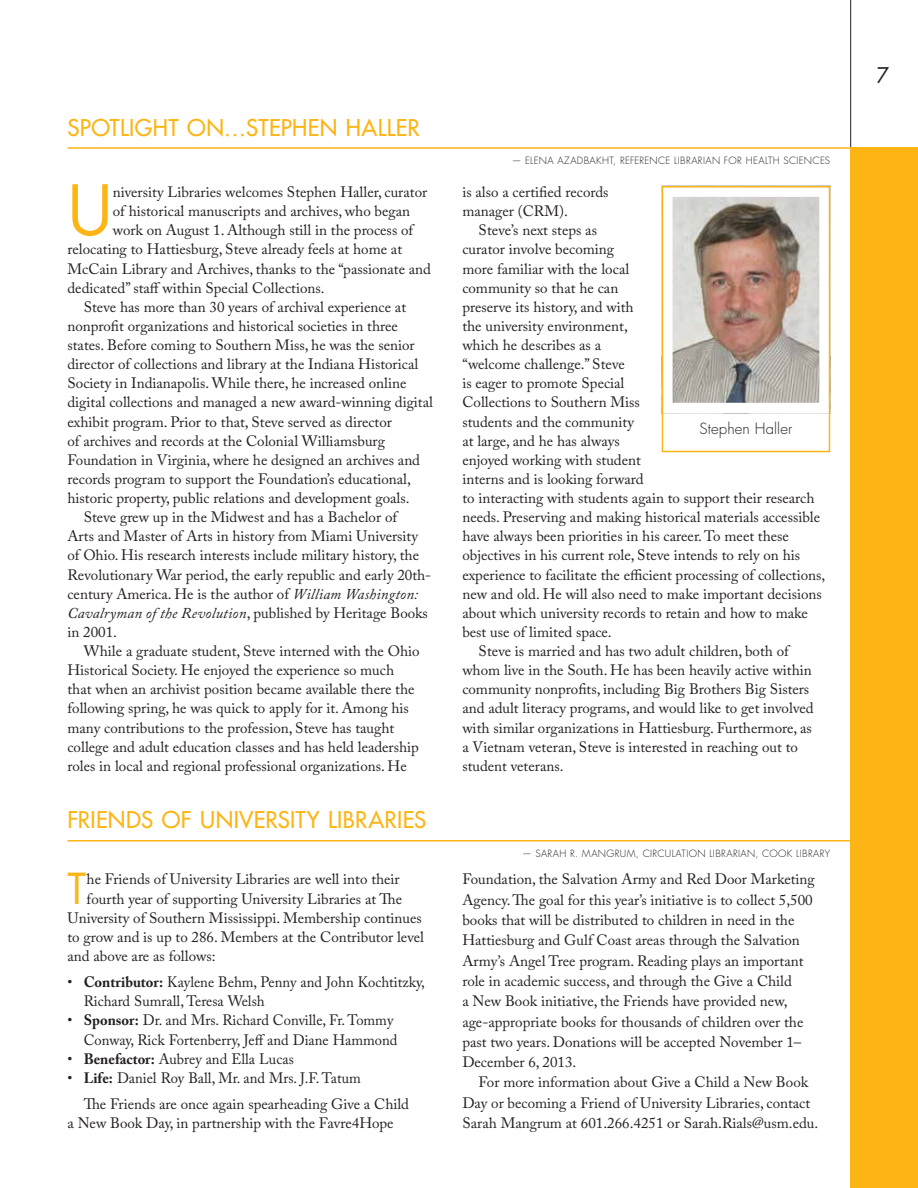
<style>
.page{position:relative;width:918px;height:1188px;background:#fff}
.page>*{position:absolute;margin:0;border:0;box-sizing:border-box;transform-origin:0 0}
.t1{font:67.65px "Futura Std";color:#fcb515}
.t2{font:41.55px "Futura Std";color:#fcb515}
.t3{font:500 22.5px "Futura Std";letter-spacing:.015em;color:#fcb515}
.t4{font:21px "Futura Std";color:#231f20}
.t5{font:15px/20.2px "Adobe Caslon Pro";color:#231f20}
.t6{font:italic 15px "Adobe Caslon Pro";letter-spacing:.015em;color:#231f20}
.t7{font:300 15px "Futura Std";letter-spacing:.005em;color:#231f20}
.t8{font:300 9.75px "Futura Std";letter-spacing:.035em;color:#231f20}
.s1{font-style:italic}
.s2{font-style:normal}
.s3{font-weight:700}
</style>
<div class="page">
<hr style="left:850px;top:0;width:1px;height:148px;background:#231f20">
<img style="left:674px;top:198px;width:144px;height:204px">
<div style="left:662px;top:186px;width:168px;height:228px;border:11px solid #fff"></div>
<div style="left:850px;top:148px;width:68px;height:1040px;background:#fcb515"></div>
<hr style="left:68px;top:840px;width:850px;height:2px;background:#fcb515">
<hr style="left:68px;top:147px;width:850px;height:2px;background:#fcb515">
<div style="left:662px;top:186px;width:168px;height:266px;border:2px solid #fcb515"></div>
<h3 class="t3" style="left:68px;top:113px;width:354px">SPOTLIGHT ON…STEPHEN HALLER</h3>
<h1 class="t1" style="left:68px;top:167px;width:46px">U</h1>
<p class="t5" style="left:113px;top:182px;width:316px">niversity Libraries welcomes Stephen Haller, curator</p>
<p class="t5" style="left:113px;top:201px;width:299px">of historical manuscripts and archives, who began</p>
<p class="t5" style="left:113px;top:220px;width:302px">work on August 1. Although still in the process of</p>
<p class="t5" style="left:67px;top:239px;width:336px">relocating to Hattiesburg, Steve already feels at home at</p>
<p class="t5" style="left:67px;top:258px;width:365px">McCain Library and Archives, thanks to the “passionate and</p>
<p class="t5" style="left:67px;top:277px;width:259px">dedicated” staff within Special Collections.</p>
<p class="t5" style="left:84px;top:296px;width:324px">Steve has more than 30 years of archival experience at</p>
<p class="t5" style="left:67px;top:316px;width:332px">nonprofit organizations and historical societies in three</p>
<p class="t5" style="left:67px;top:335px;width:349px">states. Before coming to Southern Miss, he was the senior</p>
<p class="t5" style="left:67px;top:354px;width:352px">director of collections and library at the Indiana Historical</p>
<p class="t5" style="left:67px;top:373px;width:341px">Society in Indianapolis. While there, he increased online</p>
<p class="t5" style="left:67px;top:392px;width:367px">digital collections and managed a new award-winning digital</p>
<p class="t5" style="left:67px;top:411px;width:326px">exhibit program. Prior to that, Steve served as director</p>
<p class="t5" style="left:67px;top:430px;width:319px">of archives and records at the Colonial Williamsburg</p>
<p class="t5" style="left:67px;top:449px;width:354px">Foundation in Virginia, where he designed an archives and</p>
<p class="t5" style="left:67px;top:469px;width:345px">records program to support the Foundation’s educational,</p>
<p class="t5" style="left:67px;top:488px;width:344px">historic property, public relations and development goals.</p>
<p class="t5" style="left:84px;top:507px;width:315px">Steve grew up in the Midwest and has a Bachelor of</p>
<p class="t5" style="left:67px;top:526px;width:352px">Arts and Master of Arts in history from Miami University</p>
<p class="t5" style="left:67px;top:545px;width:353px">of Ohio. His research interests include military history, the</p>
<p class="t5" style="left:67px;top:564px;width:365px">Revolutionary War period, the early republic and early 20th-</p>
<p class="t5" style="left:67px;top:583px;width:352px">century America. He is the author of <span class="s1">William Washington:</span></p>
<p class="t6" style="left:67px;top:604px;width:362px">Cavalryman of the Revolution<span class="s2">, published by Heritage Books</span></p>
<p class="t5" style="left:67px;top:622px;width:51px">in 2001.</p>
<p class="t5" style="left:84px;top:641px;width:337px">While a graduate student, Steve interned with the Ohio</p>
<p class="t5" style="left:67px;top:660px;width:328px">Historical Society. He enjoyed the experience so much</p>
<p class="t5" style="left:67px;top:679px;width:349px">that when an archivist position became available there the</p>
<p class="t5" style="left:67px;top:698px;width:343px">following spring, he was quick to apply for it. Among his</p>
<p class="t5" style="left:67px;top:717px;width:328px">many contributions to the profession, Steve has taught</p>
<p class="t5" style="left:67px;top:736px;width:353px">college and adult education classes and has held leadership</p>
<p class="t5" style="left:67px;top:755px;width:341px">roles in local and regional professional organizations. He</p>
<h3 class="t3" style="left:68px;top:806px;width:360px">FRIENDS OF UNIVERSITY LIBRARIES</h3>
<h2 class="t2" style="left:68px;top:862px;width:20px">T</h2>
<p class="t5" style="left:87px;top:869px;width:315px">he Friends of University Libraries are well into their</p>
<p class="t5" style="left:87px;top:888px;width:317px">fourth year of supporting University Libraries at The</p>
<p class="t5" style="left:68px;top:907px;width:356px">University of Southern Mississippi. Membership continues</p>
<p class="t5" style="left:68px;top:927px;width:358px">to grow and is up to 286. Members at the Contributor level</p>
<p class="t5" style="left:68px;top:946px;width:150px">and above are as follows:</p>
<p class="t5" style="left:84px;top:972px;width:343px;line-height:19.2px;text-indent:-16px">• <span class="s3">Contributor:</span> Kaylene Behm, Penny and John Kochtitzky,<br>Richard Sumrall, Teresa Welsh</p>
<p class="t5" style="left:68px;top:1011px;width:331px;line-height:19.2px;text-align:right">• <span class="s3">Sponsor:</span> Dr. and Mrs. Richard Conville, Fr. Tommy<br>Conway, Rick Fortenberry, Jeff and Diane Hammond</p>
<p class="t5" style="left:68px;top:1048px;width:228px">• <span class="s3">Benefactor:</span> Aubrey and Ella Lucas</p>
<p class="t5" style="left:84px;top:1065px;width:327px;line-height:26px;text-indent:-16px">• <span class="s3">Life:</span> Daniel Roy Ball, Mr. and Mrs. J.F. Tatum<br>The Friends are once again spearheading Give a Child</p>
<p class="t5" style="left:68px;top:1113px;width:328px">a New Book Day, in partnership with the Favre4Hope</p>
<p class="t8" style="left:512px;top:155px;width:320px">— ELENA AZADBAKHT, REFERENCE LIBRARIAN FOR HEALTH SCIENCES</p>
<p class="t5" style="left:462px;top:182px;width:148px;line-height:19.2px">is also a certified records manager (CRM).</p>
<p class="t5" style="left:479px;top:220px;width:120px">Steve’s next steps as</p>
<p class="t5" style="left:462px;top:239px;width:153px">curator involve becoming</p>
<p class="t5" style="left:462px;top:258px;width:168px">more familiar with the local</p>
<p class="t5" style="left:462px;top:277px;width:157px">community so that he can</p>
<p class="t5" style="left:462px;top:296px;width:173px">preserve its history, and with</p>
<p class="t5" style="left:462px;top:316px;width:167px">the university environment,</p>
<p class="t5" style="left:462px;top:335px;width:140px">which he describes as a</p>
<p class="t5" style="left:462px;top:354px;width:164px">“welcome challenge.” Steve</p>
<p class="t5" style="left:462px;top:373px;width:164px">is eager to promote Special</p>
<p class="t5" style="left:462px;top:392px;width:179px">Collections to Southern Miss</p>
<p class="t5" style="left:462px;top:411px;width:173px">students and the community</p>
<p class="t5" style="left:462px;top:430px;width:159px">at large, and he has always</p>
<p class="t5" style="left:462px;top:449px;width:180px">enjoyed working with student</p>
<p class="t5" style="left:462px;top:469px;width:183px">interns and is looking forward</p>
<p class="t5" style="left:462px;top:488px;width:354px">to interacting with students again to support their research</p>
<p class="t5" style="left:462px;top:507px;width:359px">needs. Preserving and making historical materials accessible</p>
<p class="t5" style="left:462px;top:526px;width:328px">have always been priorities in his career. To meet these</p>
<p class="t5" style="left:462px;top:545px;width:339px">objectives in his current role, Steve intends to rely on his</p>
<p class="t5" style="left:462px;top:564px;width:364px">experience to facilitate the efficient processing of collections,</p>
<p class="t5" style="left:462px;top:583px;width:361px">new and old. He will also need to make important decisions</p>
<p class="t5" style="left:462px;top:602px;width:347px">about which university records to retain and how to make</p>
<p class="t5" style="left:462px;top:622px;width:151px">best use of limited space.</p>
<p class="t5" style="left:479px;top:641px;width:312px">Steve is married and has two adult children, both of</p>
<p class="t5" style="left:462px;top:660px;width:351px">whom live in the South. He has been heavily active within</p>
<p class="t5" style="left:462px;top:679px;width:348px">community nonprofits, including Big Brothers Big Sisters</p>
<p class="t5" style="left:462px;top:698px;width:353px">and adult literacy programs, and would like to get involved</p>
<p class="t5" style="left:462px;top:717px;width:351px">with similar organizations in Hattiesburg. Furthermore, as</p>
<p class="t5" style="left:462px;top:736px;width:337px">a Vietnam veteran, Steve is interested in reaching out to</p>
<p class="t5" style="left:462px;top:755px;width:103px">student veterans.</p>
<p class="t7" style="left:700px;top:419px;width:94px">Stephen Haller</p>
<p class="t8" style="left:522px;top:847px;width:310px">— SARAH R. MANGRUM, CIRCULATION LIBRARIAN, COOK LIBRARY</p>
<p class="t5" style="left:462px;top:869px;width:354px">Foundation, the Salvation Army and Red Door Marketing Agency. The goal for this year’s initiative is to collect 5,500 books that will be distributed to children in need in the Hattiesburg and Gulf Coast areas through the Salvation Army’s Angel Tree program. Reading plays an important role in academic success, and through the Give a Child<br>a New Book initiative, the Friends have provided new, age-appropriate books for thousands of children over the past two years. Donations will be accepted November 1– December 6, 2013.</p>
<p class="t5" style="left:462px;top:1072px;width:357px;text-align:center">For more information about Give a Child a New Book<br>Day or becoming a Friend of University Libraries, contact<br>Sarah Mangrum at 601.266.4251 or Sarah.Rials@usm.edu.</p>
<h3 class="t4" style="left:877px;top:62px;width:14px">7</h3>
</div>
